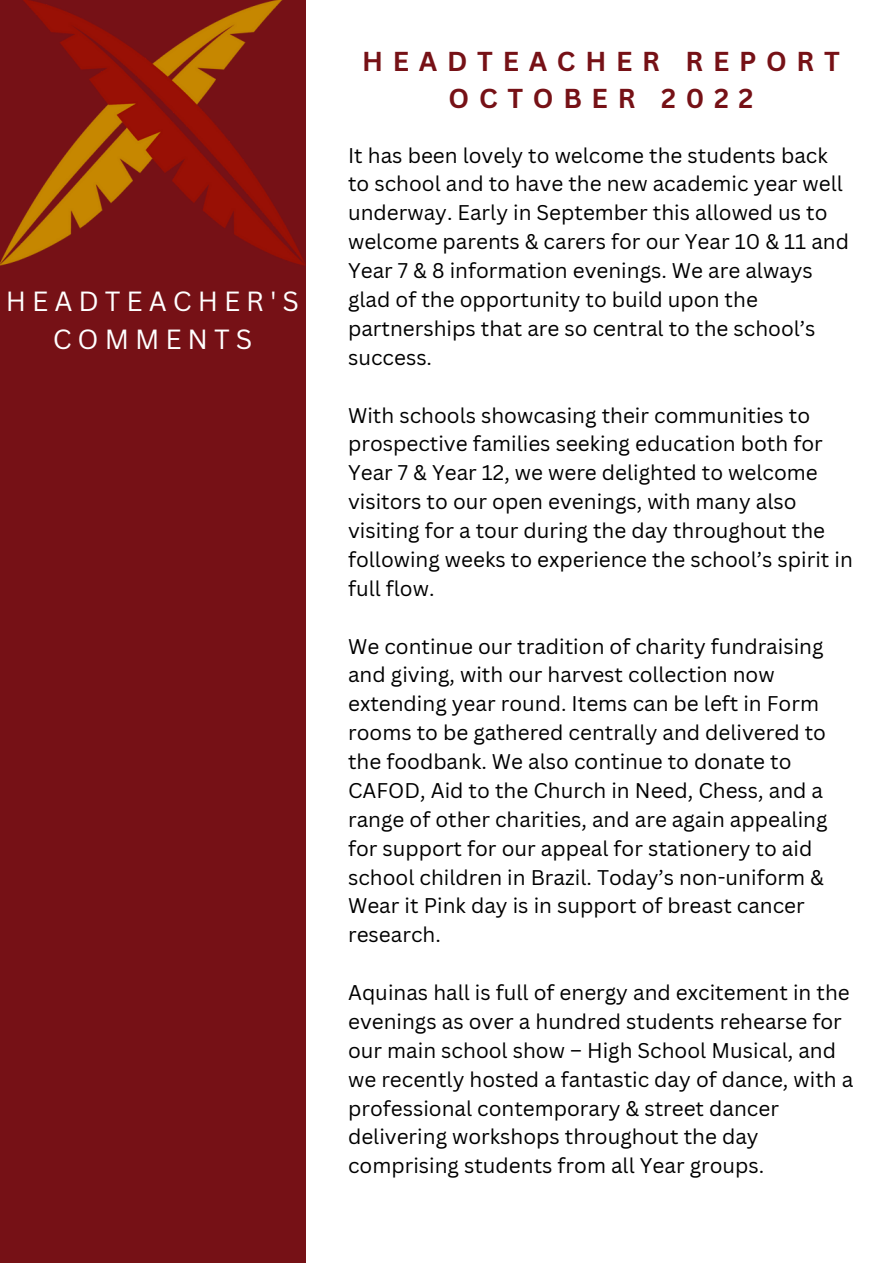
<style>
.page{position:relative;width:893px;height:1264px;background:#fff}
.page>*{position:absolute;margin:0;border:0;box-sizing:border-box;transform-origin:0 0}
.t1{font:27px/37px "Canva Sans";letter-spacing:.22em;color:#fff;text-align:center}
.t2{font:700 26.7px/37px "Canva Sans";letter-spacing:.365em;color:#761116;text-align:center}
.t3{font:20.7px/28.8px "Canva Sans";color:#000}
</style>
<div class="page">
<div style="left:0;top:0;width:306px;height:1262px;background:#761116"></div>
<img style="left:0;top:0;width:306px;height:266px">
<h1 class="t1" style="left:6px;top:282px;width:294px">HEADTEACHER'S<br>COMMENTS</h1>
<p class="t2" style="left:362px;top:42px;width:479px">HEADTEACHER REPORT<br>OCTOBER 2022</p>
<p class="t3" style="left:348px;top:140px;width:502px">It has been lovely to welcome the students back to school and to have the new academic year well underway. Early in September this allowed us to welcome parents &amp; carers for our Year 10 &amp; 11 and Year 7 &amp; 8 information evenings. We are always glad of the opportunity to build upon the partnerships that are so central to the school’s success.</p>
<p class="t3" style="left:348px;top:400px;width:506px">With schools showcasing their communities to prospective families seeking education both for Year 7 &amp; Year 12, we were delighted to welcome visitors to our open evenings, with many also visiting for a tour during the day throughout the following weeks to experience the school’s spirit in full flow.</p>
<p class="t3" style="left:348px;top:631px;width:481px">We continue our tradition of charity fundraising and giving, with our harvest collection now extending year round. Items can be left in Form rooms to be gathered centrally and delivered to the foodbank. We also continue to donate to CAFOD, Aid to the Church in Need, Chess, and a range of other charities, and are again appealing for support for our appeal for stationery to aid school children in Brazil. Today’s non-uniform &amp; Wear it Pink day is in support of breast cancer research.</p>
<p class="t3" style="left:348px;top:977px;width:506px">Aquinas hall is full of energy and excitement in the evenings as over a hundred students rehearse for our main school show – High School Musical, and we recently hosted a fantastic day of dance, with a professional contemporary &amp; street dancer delivering workshops throughout the day comprising students from all Year groups.</p>
</div>
